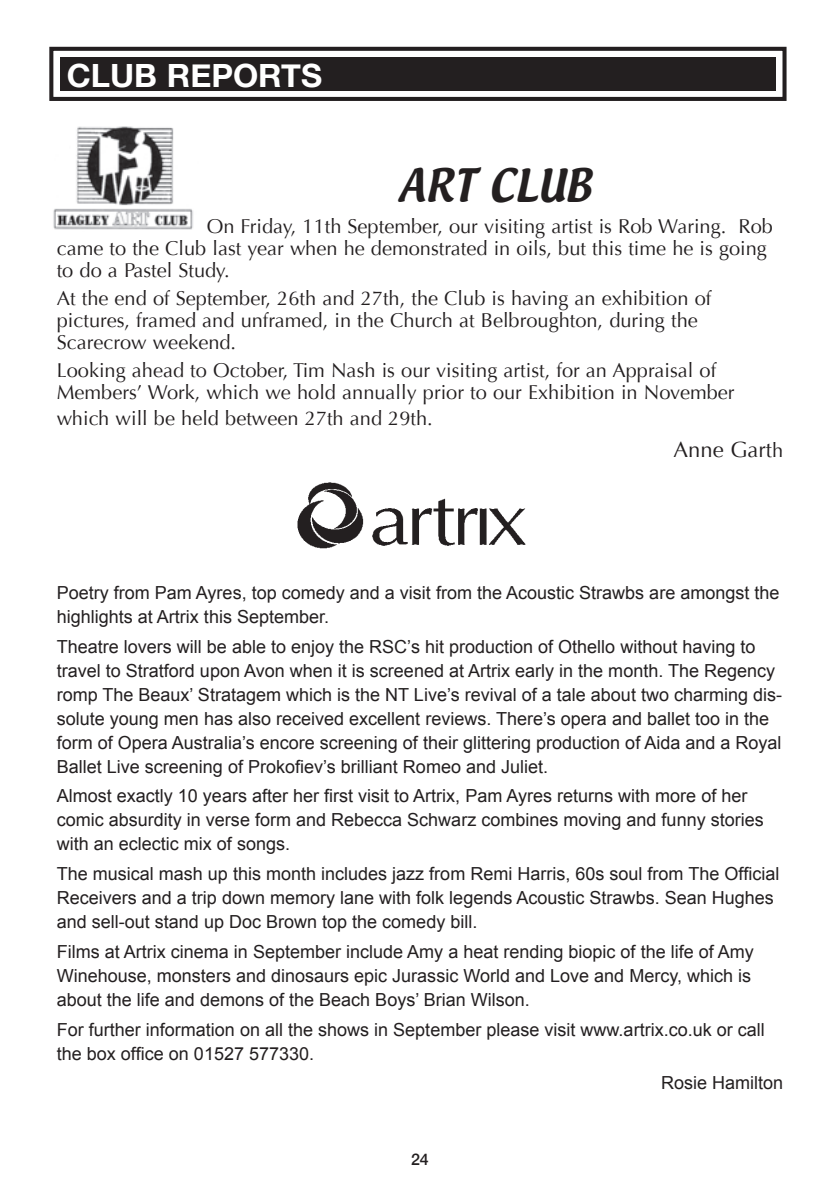
<style>
.page{position:relative;width:840px;height:1191px;background:#fff}
.page>*{position:absolute;margin:0;border:0;box-sizing:border-box;transform-origin:0 0}
.t1{font:40px "Textile";color:#231f20}
.t2{font:700 32px "Helvetica Neue";color:#fff}
.t3{font:22px "Optima";color:#231f20}
.t4{font:20px/22px "Optima";color:#231f20}
.t5{font:18px/24px "Arial";color:#231f20}
.t6{font:500 16px "Helvetica Neue";color:#231f20}
.s1{font-size:20px}
</style>
<div class="page">
<img style="left:297px;top:482px;width:229px;height:67px">
<div style="left:49px;top:47px;width:737px;height:54px;border:4px solid #231f20"></div>
<div style="left:60px;top:57px;width:715px;height:34px;background:#231f20"></div>
<img style="left:53px;top:126px;width:140px;height:104px">
<h2 class="t2" style="left:67px;top:50px;width:257px">CLUB REPORTS</h2>
<h1 class="t1" style="left:398px;top:157px;width:194px">ART CLUB</h1>
<p class="t4" style="left:57px;top:216px;width:717px;text-indent:150px">On Friday, 11th September, our visiting artist is Rob Waring. Rob came to the Club last year when he demonstrated in oils, but this time he is going to do a Pastel Study.</p>
<p class="t4" style="left:57px;top:287px;width:655px">At the end of September, 26th and 27th, the Club is having an exhibition of pictures, framed and unframed, in the Church at Belbroughton, during the<br>Scarecrow weekend.</p>
<p class="t4" style="left:57px;top:359px;width:679px">Looking ahead to October, Tim Nash is our visiting artist, for an Appraisal of<br>Members’ Work, which we hold annually prior to our Exhibition in November</p>
<p class="t4" style="left:57px;top:407px;width:377px">which will be held between 27th and 29th.</p>
<p class="t3" style="left:673px;top:436px;width:111px">Anne Gart<span class="s1">h</span></p>
<p class="t5" style="left:57px;top:581px;width:723px">Poetry from Pam Ayres, top comedy and a visit from the Acoustic Strawbs are amongst the highlights at Artrix this September.</p>
<p class="t5" style="left:57px;top:634px;width:726px">Theatre lovers will be able to enjoy the RSC’s hit production of Othello without having to travel to Stratford upon Avon when it is screened at Artrix early in the month. The Regency romp The Beaux’ Stratagem which is the NT Live’s revival of a tale about two charming dis&shy;solute young men has also received excellent reviews. There’s opera and ballet too in the form of Opera Australia’s encore screening of their glittering production of Aida and a Royal Ballet Live screening of Prokofiev’s brilliant Romeo and Juliet.</p>
<p class="t5" style="left:57px;top:784px;width:708px">Almost exactly 10 years after her first visit to Artrix, Pam Ayres returns with more of her comic absurdity in verse form and Rebecca Schwarz combines moving and funny stories with an eclectic mix of songs.</p>
<p class="t5" style="left:57px;top:862px;width:723px">The musical mash up this month includes jazz from Remi Harris, 60s soul from The Official<br>Receivers and a trip down memory lane with folk legends Acoustic Strawbs. Sean Hughes and sell-out stand up Doc Brown top the comedy bill.</p>
<p class="t5" style="left:57px;top:939px;width:698px">Films at Artrix cinema in September include Amy a heat rending biopic of the life of Amy<br>Winehouse, monsters and dinosaurs epic Jurassic World and Love and Mercy, which is about the life and demons of the Beach Boys’ Brian Wilson.</p>
<p class="t5" style="left:57px;top:1017px;width:709px">For further information on all the shows in September please visit www.artrix.co.uk or call the box office on 01527 577330.</p>
<p class="t5" style="left:660px;top:1071px;width:124px">Rosie Hamilton</p>
<p class="t6" style="left:411px;top:1146px;width:19px">24</p>
</div>
